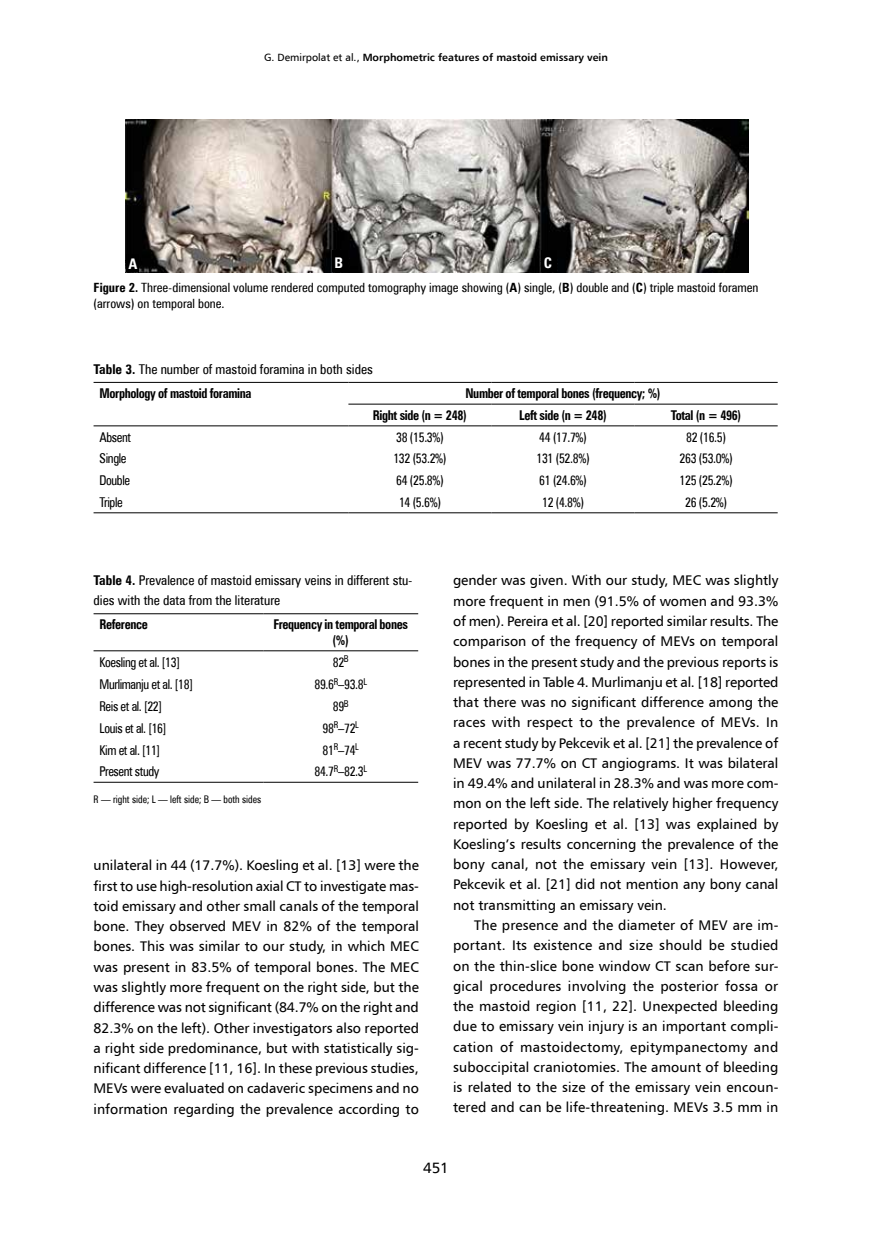
<style>
.page{position:relative;width:872px;height:1234px;background:#fff}
.page>*{position:absolute;margin:0;border:0;box-sizing:border-box;transform-origin:0 0}
.t1{font:15px "Humnst 777 EU";color:#000}
.t2{font:700 14.7px "Zurich Cn EU";color:#fff}
.t3{font:13.95px/20.2px "Humnst 777 EU";color:#000;text-align:justify}
.t4{font:13.5px "Zurich Cn EU";letter-spacing:-.03em;color:#000;scale:.92 1}
.t5{font:13.5px/20.2px "Zurich Cn EU";color:#000}
.t6{font:700 13.5px/15.3px "Zurich Cn EU";letter-spacing:-.03em;color:#000;text-align:center;scale:.92 1}
.t7{font:12.75px/15.3px "Zurich Cn EU";color:#000}
.t8{font:700 10.5px "Humnst 777 EU";color:#000}
.t9{font:10.5px "Zurich Cn EU";color:#000;scale:.92 1}
.s1{font-weight:400}
.s2{font-weight:700}
</style>
<div class="page">
<hr style="left:94px;top:613px;width:169px;height:1px;background:#000">
<hr style="left:263px;top:613px;width:155px;height:1px;background:#000">
<hr style="left:94px;top:650px;width:169px;height:1px;background:#000">
<hr style="left:263px;top:650px;width:155px;height:1px;background:#000">
<hr style="left:94px;top:781px;width:169px;height:1px;background:#000">
<hr style="left:263px;top:781px;width:155px;height:1px;background:#000">
<hr style="left:94px;top:382px;width:254px;height:1px;background:#000">
<hr style="left:348px;top:382px;width:143px;height:1px;background:#000">
<hr style="left:491px;top:382px;width:143px;height:1px;background:#000">
<hr style="left:634px;top:382px;width:143px;height:1px;background:#000">
<hr style="left:348px;top:403px;width:143px;height:1px;background:#000">
<hr style="left:491px;top:403px;width:143px;height:1px;background:#000">
<hr style="left:634px;top:403px;width:143px;height:1px;background:#000">
<hr style="left:94px;top:425px;width:254px;height:1px;background:#000">
<hr style="left:348px;top:425px;width:143px;height:1px;background:#000">
<hr style="left:491px;top:425px;width:143px;height:1px;background:#000">
<hr style="left:634px;top:425px;width:143px;height:1px;background:#000">
<hr style="left:94px;top:512px;width:254px;height:1px;background:#000">
<hr style="left:348px;top:512px;width:143px;height:1px;background:#000">
<hr style="left:491px;top:512px;width:143px;height:1px;background:#000">
<hr style="left:634px;top:512px;width:143px;height:1px;background:#000">
<img style="left:126px;top:119px;width:622px;height:153px">
<div style="left:126px;top:254px;width:12px;height:18px;background:#000"></div>
<div style="left:332px;top:250px;width:16px;height:22px;background:#000"></div>
<div style="left:541px;top:251px;width:16px;height:21px;background:#000"></div>
<p class="t8" style="left:264px;top:50px;width:345px"><span class="s1">G. Demirpolat et al.,</span> Morphometric features of mastoid emissary vein</p>
<p class="t2" style="left:128px;top:254px;width:11px">A</p>
<p class="t2" style="left:334px;top:254px;width:10px">B</p>
<p class="t2" style="left:544px;top:254px;width:10px">C</p>
<p class="t7" style="left:94px;top:280px;width:666px"><span class="s2">Figure 2.</span> Three-dimensional volume rendered computed tomography image showing (<span class="s2">A</span>) single, (<span class="s2">B</span>) double and (<span class="s2">C</span>) triple mastoid foramen (arrows) on temporal bone.</p>
<p class="t5" style="left:100px;top:356px;width:275px;line-height:24.6px;text-indent:-6px"><span class="s2">Table 3.</span> The number of mastoid foramina in both sides<br><span class="s2">Morphology of mastoid foramina</span></p>
<p class="t6" style="left:373px;top:382px;width:314px;line-height:21.8px;text-align:left;text-indent:92px">Number of temporal bones (frequency; %)<br>Right side (n = 248)</p>
<p class="t6" style="left:519px;top:407px;width:97px">Left side (n = 248)</p>
<p class="t6" style="left:671px;top:407px;width:78px">Total (n = 496)</p>
<p class="t4" style="left:100px;top:428px;width:36px">Absent</p>
<p class="t4" style="left:396px;top:428px;width:53px">38 (15.3%)</p>
<p class="t4" style="left:539px;top:428px;width:53px">44 (17.7%)</p>
<p class="t4" style="left:686px;top:428px;width:45px">82 (16.5)</p>
<p class="t4" style="left:100px;top:450px;width:31px">Single</p>
<p class="t4" style="left:393px;top:450px;width:59px">132 (53.2%)</p>
<p class="t4" style="left:536px;top:450px;width:59px">131 (52.8%)</p>
<p class="t4" style="left:679px;top:450px;width:59px">263 (53.0%)</p>
<p class="t4" style="left:100px;top:472px;width:35px">Double</p>
<p class="t4" style="left:396px;top:472px;width:53px">64 (25.8%)</p>
<p class="t4" style="left:539px;top:472px;width:53px">61 (24.6%)</p>
<p class="t4" style="left:679px;top:472px;width:59px">125 (25.2%)</p>
<p class="t4" style="left:100px;top:493px;width:27px">Triple</p>
<p class="t4" style="left:399px;top:493px;width:47px">14 (5.6%)</p>
<p class="t4" style="left:542px;top:493px;width:47px">12 (4.8%)</p>
<p class="t4" style="left:685px;top:493px;width:47px">26 (5.2%)</p>
<p class="t5" style="left:94px;top:569px;width:320px"><span class="s2">Table 4.</span> Prevalence of mastoid emissary veins in different stu&shy;dies with the data from the literature</p>
<p class="t6" style="left:100px;top:616px;width:54px">Reference</p>
<p class="t6" style="left:273px;top:616px;width:148px">Frequency in temporal bones (%)</p>
<p class="t4" style="left:100px;top:653px;width:89px">Koesling et al. [13]</p>
<p class="t4" style="left:333px;top:653px;width:19px">82<sup>B</sup></p>
<p class="t4" style="left:100px;top:676px;width:103px">Murlimanju et al. [18]</p>
<p class="t4" style="left:314px;top:676px;width:59px">89.6<sup>R</sup>–93.8<sup>L</sup></p>
<p class="t4" style="left:100px;top:698px;width:69px">Reis et al. [22]</p>
<p class="t4" style="left:333px;top:698px;width:19px">89<sup>B</sup></p>
<p class="t4" style="left:100px;top:719px;width:74px">Louis et al. [16]</p>
<p class="t4" style="left:323px;top:719px;width:41px">98<sup>R</sup>–72<sup>L</sup></p>
<p class="t4" style="left:100px;top:741px;width:67px">Kim et al. [11]</p>
<p class="t4" style="left:323px;top:741px;width:41px">81<sup>R</sup>–74<sup>L</sup></p>
<p class="t4" style="left:100px;top:763px;width:67px">Present study</p>
<p class="t4" style="left:314px;top:763px;width:59px">84.7<sup>R</sup>–82.3<sup>L</sup></p>
<p class="t9" style="left:94px;top:792px;width:184px">R — right side; L — left side; B — both sides</p>
<p class="t3" style="left:94px;top:855px;width:327px">unilateral in 44 (17.7%). Koesling et al. [13] were the first to use high-resolution axial CT to investigate mas&shy;toid emissary and other small canals of the temporal bone. They observed MEV in 82% of the temporal bones. This was similar to our study, in which MEC was present in 83.5% of temporal bones. The MEC was slightly more frequent on the right side, but the difference was not significant (84.7% on the right and 82.3% on the left). Other investigators also reported a right side predominance, but with statistically sig&shy;nificant difference [11, 16]. In these previous studies, MEVs were evaluated on cadaveric specimens and no information regarding the prevalence according to</p>
<p class="t3" style="left:453px;top:570px;width:327px">gender was given. With our study, MEC was slightly more frequent in men (91.5% of women and 93.3% of men). Pereira et al. [20] reported similar results. The comparison of the frequency of MEVs on temporal bones in the present study and the previous reports is represented in Table 4. Murlimanju et al. [18] reported that there was no significant difference among the races with respect to the prevalence of MEVs. In a recent study by Pekcevik et al. [21] the prevalence of MEV was 77.7% on CT angiograms. It was bilateral in 49.4% and unilateral in 28.3% and was more com&shy;mon on the left side. The relatively higher frequency reported by Koesling et al. [13] was explained by Koesling’s results concerning the prevalence of the bony canal, not the emissary vein [13]. However, Pekcevik et al. [21] did not mention any bony canal not transmitting an emissary vein.</p>
<p class="t3" style="left:453px;top:914px;width:327px;text-indent:21px">The presence and the diameter of MEV are im&shy;portant. Its existence and size should be studied on the thin-slice bone window CT scan before sur&shy;gical procedures involving the posterior fossa or the mastoid region [11, 22]. Unexpected bleeding due to emissary vein injury is an important compli&shy;cation of mastoidectomy, epitympanectomy and suboccipital craniotomies. The amount of bleeding is related to the size of the emissary vein encoun&shy;tered and can be life-threatening. MEVs 3.5 mm in</p>
<p class="t1" style="left:423px;top:1157px;width:27px">451</p>
</div>
